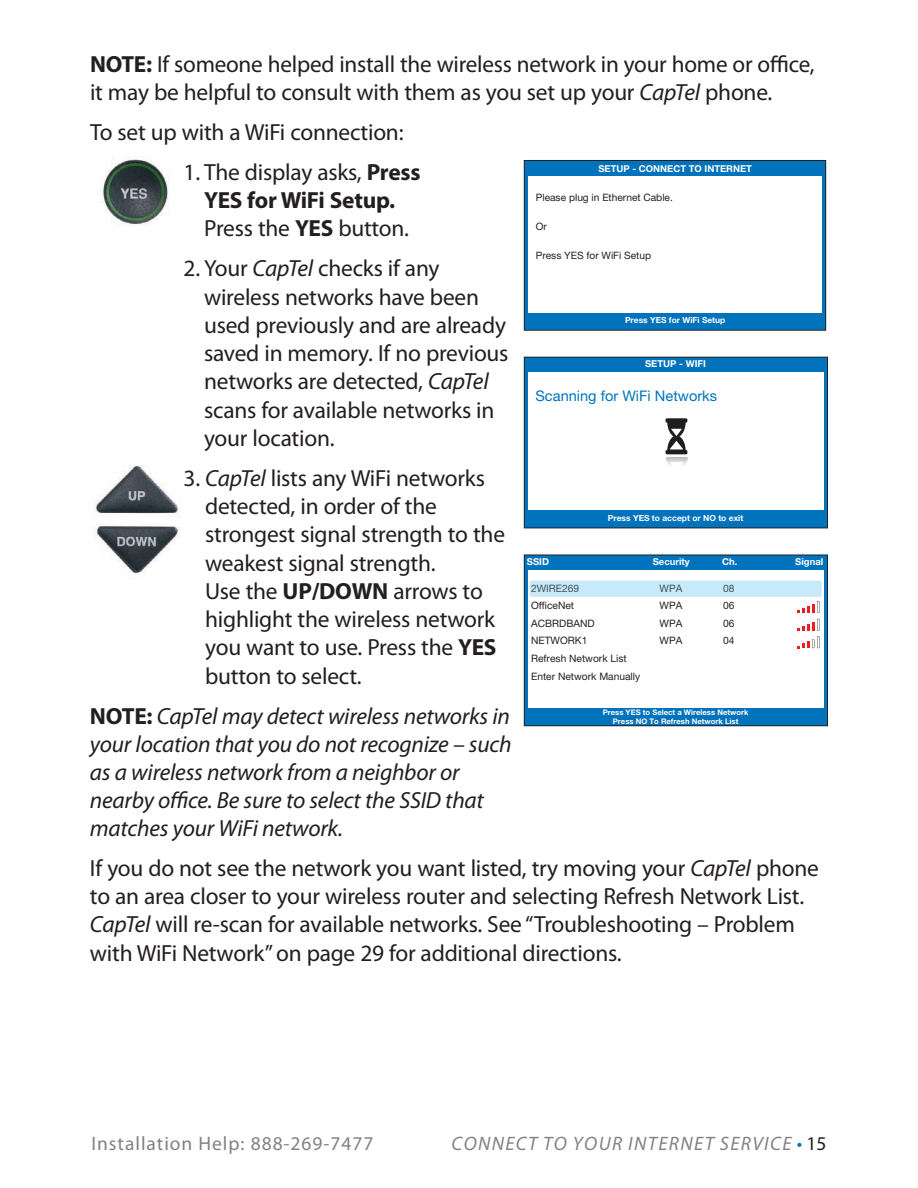
<style>
.page{position:relative;width:918px;height:1188px;background:#fff}
.page>*{position:absolute;margin:0;border:0;box-sizing:border-box;transform-origin:0 0}
.t1{font:23.4px/28.2px "Myriad Pro";letter-spacing:-.01em;color:#231f20}
.t2{font:italic 23.4px/28px "Myriad Pro";letter-spacing:-.01em;color:#231f20}
.t3{font:italic 19.5px "Myriad Pro";letter-spacing:.07em;color:#808285}
.t4{font:19.5px "Myriad Pro";letter-spacing:.05em;color:#808285}
.t5{font:14.7px "Helvetica Neue LTW1 G";color:#0073bc}
.t6{font:10.2px/17.5px "Helvetica Neue LTW1 G";color:#231f20}
.t7{font:10.2px "Helvetica Neue LTW1 G";color:#425159}
.t8{font:700 9.45px "Helvetica Neue LTW1 G";color:#fff}
.t9{font:700 8.4px "Helvetica Neue LTW1 G";color:#fff}
.t10{font:700 7.65px/8.9px "Helvetica Neue LTW1 G";color:#fff;text-align:center}
.s1{font-weight:700}
.s2{font-style:italic}
.s3{font-weight:700;font-style:normal}
.s4{font-style:normal;color:#0073bc}
.s5{font-style:normal;color:#231f20}
</style>
<div class="page">
<img style="left:100px;top:157px;width:69px;height:69px">
<img style="left:94px;top:525px;width:85px;height:49px">
<img style="left:95px;top:465px;width:86px;height:49px">
<svg style="left:524px;top:160px;width:302px;height:171px;background:#046db0"></svg>
<div style="left:528px;top:176px;width:294px;height:137px;background:#fff"></div>
<svg style="left:524px;top:554px;width:304px;height:172px;background:#056eb2"></svg>
<div style="left:528px;top:570px;width:296px;height:138px;background:#fff"></div>
<svg style="left:797px;top:619px;width:22px;height:29px"></svg>
<svg style="left:530px;top:581px;width:292px;height:32px"></svg>
<svg style="left:524px;top:357px;width:304px;height:171px;background:#0872b5"></svg>
<div style="left:528px;top:373px;width:296px;height:137px;background:#fff"></div>
<svg style="left:666px;top:418px;width:22px;height:47px"></svg>
<p class="t1" style="left:90px;top:49px;width:726px"><span class="s1">NOTE:</span> If someone helped install the wireless network in your home or office, it may be helpful to consult with them as you set up your <span class="s2">CapTel</span> phone.</p>
<p class="t1" style="left:90px;top:117px;width:315px">To set up with a WiFi connection:</p>
<p class="t1" style="left:184px;top:157px;width:239px;text-align:center">1. The display asks, <span class="s1">Press<br>YES for WiFi Setup.<br></span>Press the <span class="s1">YES</span> button.</p>
<p class="t1" style="left:204px;top:254px;width:306px;text-indent:-21px">2. Your <span class="s2">CapTel</span> checks if any wireless networks have been used previously and are already saved in memory. If no previous networks are detected, <span class="s2">CapTel </span>scans for available networks in your location.</p>
<p class="t1" style="left:205px;top:464px;width:301px;text-indent:-22px">3. <span class="s2">CapTel</span> lists any WiFi networks detected, in order of the strongest signal strength to the weakest signal strength.<br>Use the <span class="s1">UP/DOWN</span> arrows to highlight the wireless network you want to use. Press the <span class="s1">YES </span>button to select.</p>
<p class="t2" style="left:90px;top:701px;width:423px"><span class="s3">NOTE:</span> CapTel may detect wireless networks in your location that you do not recognize – such as a wireless network from a neighbor or nearby office. Be sure to select the SSID that matches your WiFi network.</p>
<p class="t1" style="left:90px;top:854px;width:730px">If you do not see the network you want listed, try moving your <span class="s2">CapTel</span> phone to an area closer to your wireless router and selecting Refresh Network List.<br><span class="s2">CapTel</span> will re-scan for available networks. See “Troubleshooting – Problem with WiFi Network” on page 29 for additional directions.</p>
<p class="t8" style="left:598px;top:162px;width:155px">SETUP - CONNECT TO INTERNET</p>
<p class="t6" style="left:536px;top:189px;width:139px">Please plug in Ethernet Cable.</p>
<p class="t6" style="left:536px;top:218px;width:13px">Or</p>
<p class="t6" style="left:536px;top:247px;width:117px">Press YES for WiFi Setup</p>
<p class="t9" style="left:625px;top:315px;width:102px">Press YES for WiFi Setup</p>
<p class="t8" style="left:645px;top:358px;width:62px">SETUP - WIFI</p>
<p class="t5" style="left:536px;top:387px;width:183px">Scanning for WiFi Networks</p>
<p class="t9" style="left:608px;top:513px;width:137px">Press YES to accept or NO to exit</p>
<p class="t8" style="left:527px;top:556px;width:24px">SSID</p>
<p class="t8" style="left:653px;top:556px;width:39px">Security</p>
<p class="t8" style="left:722px;top:556px;width:17px">Ch.</p>
<p class="t8" style="left:795px;top:556px;width:29px">Signal</p>
<p class="t7" style="left:531px;top:582px;width:50px">2WIRE269</p>
<p class="t7" style="left:660px;top:582px;width:24px">WPA</p>
<p class="t7" style="left:723px;top:582px;width:13px">08</p>
<p class="t6" style="left:531px;top:597px;width:45px">OfficeNet</p>
<p class="t6" style="left:660px;top:597px;width:24px">WPA</p>
<p class="t6" style="left:723px;top:597px;width:13px">06</p>
<p class="t6" style="left:531px;top:614px;width:65px">ACBRDBAND</p>
<p class="t6" style="left:660px;top:614px;width:24px">WPA</p>
<p class="t6" style="left:723px;top:614px;width:13px">06</p>
<p class="t6" style="left:531px;top:632px;width:58px">NETWORK1</p>
<p class="t6" style="left:660px;top:632px;width:24px">WPA</p>
<p class="t6" style="left:723px;top:632px;width:13px">04</p>
<p class="t6" style="left:531px;top:650px;width:111px">Refresh Network List<br>Enter Network Manually</p>
<p class="t10" style="left:603px;top:708px;width:147px">Press YES to Select a Wireless Network<br>Press NO To Refresh Network List</p>
<p class="t4" style="left:92px;top:1132px;width:283px">Installation Help: 888-269-7477</p>
<p class="t3" style="left:452px;top:1132px;width:376px">CONNECT TO YOUR INTERNET SERVICE <span class="s4">•</span> <span class="s5">15</span></p>
</div>
